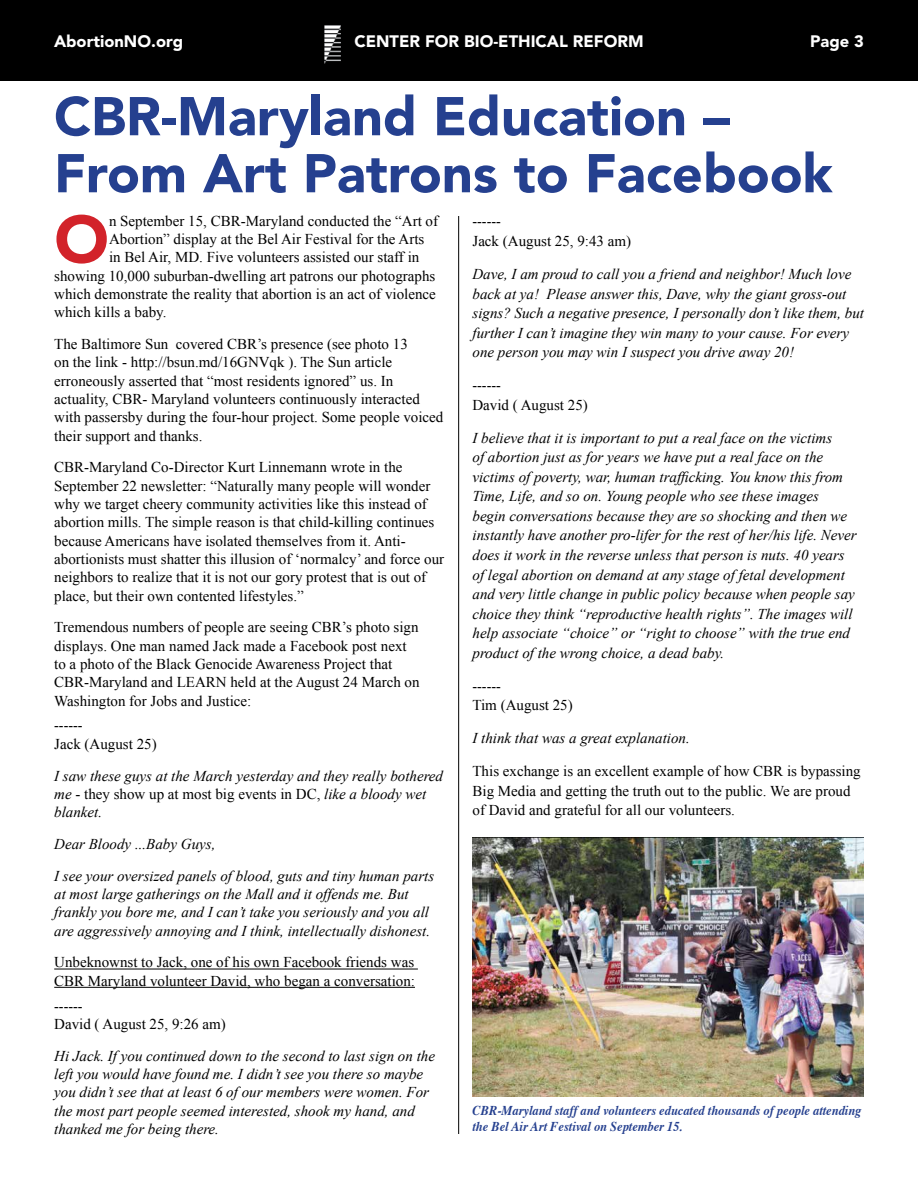
<style>
.page{position:relative;width:918px;height:1188px;background:#fff}
.page>*{position:absolute;margin:0;border:0;box-sizing:border-box;transform-origin:0 0}
.t1{font:900 65.85px "Avenir";color:#d2232a}
.t2{font:900 54px/57px "Avenir";color:#25408f}
.t3{font:900 16.5px "Avenir";color:#fff}
.t4{font:italic 15px/19.5px "Times New Roman";color:#000}
.t5{font:15px/18.3px "Times New Roman";color:#000}
.t6{font:15px/19.5px "Times New Roman";color:#000;scale:.95 1}
.t7{font:italic 700 13.5px/16.2px "Times";color:#25408f;scale:.92 1}
.s1{font-style:normal}
</style>
<div class="page">
<div style="left:0;top:0;width:918px;height:81px;background:#000"></div>
<img style="left:324px;top:26px;width:17px;height:37px">
<hr style="left:458px;top:216px;width:1px;height:918px;background:#000">
<hr style="left:54px;top:969px;width:364px;height:1px;background:#000">
<hr style="left:54px;top:987px;width:361px;height:1px;background:#000">
<img style="left:472px;top:838px;width:391px;height:258px">
<p class="t3" style="left:54px;top:32px;width:131px">AbortionNO.org</p>
<p class="t3" style="left:354px;top:32px;width:175px">Center for Bio-ethica</p>
<p class="t3" style="left:559px;top:32px;width:86px">l Reform</p>
<p class="t3" style="left:810px;top:32px;width:55px">Page 3</p>
<h2 class="t2" style="left:54px;top:88px;width:780px">CBR-Maryland Education –<br>From Art Patrons to Facebook</h2>
<h1 class="t1" style="left:54px;top:200px;width:52px">O</h1>
<p class="t5" style="left:109px;top:212px;width:331px">n September 15, CBR-Maryland conducted the “Art of</p>
<p class="t6" style="left:472px;top:211px;width:169px">------<br>Jack (August 25, 9:43 am)</p>
<p class="t4" style="left:472px;top:264px;width:393px">Dave, I am proud to call you a friend and neighbor! Much love back at ya! Please answer this, Dave, why the giant gross-out signs? Such a negative presence, I personally don’t like them, but further I can’t imagine they win many to your cause. For every one person you may win I suspect you drive away 20!</p>
<p class="t6" style="left:472px;top:375px;width:123px">------<br>David ( August 25)</p>
<p class="t4" style="left:472px;top:428px;width:386px">I believe that it is important to put a real face on the victims<br>of abortion just as for years we have put a real face on the victims of poverty, war, human trafficking. You know this from Time, Life, and so on. Young people who see these images<br>begin conversations because they are so shocking and then we instantly have another pro-lifer for the rest of her/his life. Never does it work in the reverse unless that person is nuts. 40 years of legal abortion on demand at any stage of fetal development and very little change in public policy because when people say choice they think “reproductive health rights”. The images will help associate “choice” or “right to choose” with the true end product of the wrong choice, a dead baby.</p>
<p class="t6" style="left:472px;top:676px;width:107px">------<br>Tim (August 25)</p>
<p class="t4" style="left:472px;top:728px;width:219px">I think that was a great explanation.</p>
<p class="t5" style="left:472px;top:761px;width:390px;line-height:19.5px">This exchange is an excellent example of how CBR is bypassing<br>Big Media and getting the truth out to the public. We are proud of David and grateful for all our volunteers.</p>
<p class="t5" style="left:109px;top:230px;width:317px">Abortion” display at the Bel Air Festival for the Arts</p>
<p class="t5" style="left:109px;top:248px;width:312px">in Bel Air, MD. Five volunteers assisted our staff in</p>
<p class="t5" style="left:54px;top:266px;width:383px">showing 10,000 suburban-dwelling art patrons our photographs</p>
<p class="t5" style="left:54px;top:285px;width:383px">which demonstrate the reality that abortion is an act of violence</p>
<p class="t5" style="left:54px;top:303px;width:114px">which kills a baby.</p>
<p class="t5" style="left:54px;top:335px;width:391px">The Baltimore Sun covered CBR’s presence (see photo 13<br>on the link - http://bsun.md/16GNVqk ). The Sun article erroneously asserted that “most residents ignored” us. In actuality, CBR- Maryland volunteers continuously interacted with passersby during the four-hour project. Some people voiced their support and thanks.</p>
<p class="t5" style="left:54px;top:458px;width:392px">CBR-Maryland Co-Director Kurt Linnemann wrote in the September 22 newsletter: “Naturally many people will wonder why we target cheery community activities like this instead of abortion mills. The simple reason is that child-killing continues because Americans have isolated themselves from it. Anti&shy;abortionists must shatter this illusion of ‘normalcy’ and force our neighbors to realize that it is not our gory protest that is out of place, but their own contented lifestyles.”</p>
<p class="t5" style="left:54px;top:618px;width:367px">Tremendous numbers of people are seeing CBR’s photo sign displays. One man named Jack made a Facebook post next to a photo of the Black Genocide Awareness Project that CBR-Maryland and LEARN held at the August 24 March on Washington for Jobs and Justice:</p>
<p class="t6" style="left:54px;top:716px;width:109px;line-height:18.3px">------<br>Jack (August 25)</p>
<p class="t4" style="left:54px;top:766px;width:390px;line-height:18.3px">I saw these guys at the March yesterday and they really bothered me <span class="s1">- they show up at most big events in DC,</span> like a bloody wet blanket.</p>
<p class="t4" style="left:54px;top:828px;width:381px;line-height:31.8px">Dear Bloody ...Baby Guys,<br>I see your oversized panels of blood, guts and tiny human parts</p>
<p class="t4" style="left:54px;top:885px;width:377px;line-height:18.3px">at most large gatherings on the Mall and it offends me. But frankly you bore me, and I can’t take you seriously and you all are aggressively annoying and I think, intellectually dishonest.</p>
<p class="t5" style="left:54px;top:953px;width:362px">Unbeknownst to Jack, one of his own Facebook friends was<br>CBR Maryland volunteer David, who began a conversation:</p>
<p class="t6" style="left:54px;top:996px;width:182px;line-height:18.3px">------<br>David ( August 25, 9:26 am)</p>
<p class="t4" style="left:54px;top:1046px;width:382px;line-height:18.3px">Hi Jack. If you continued down to the second to last sign on the left you would have found me. I didn’t see you there so maybe you didn’t see that at least 6 of our members were women. For the most part people seemed interested, shook my hand, and thanked me for being there.</p>
<p class="t7" style="left:472px;top:1101px;width:424px">CBR-Maryland staff and volunteers educated thousands of people attending the Bel Air Art Festival on September 15.</p>
</div>
